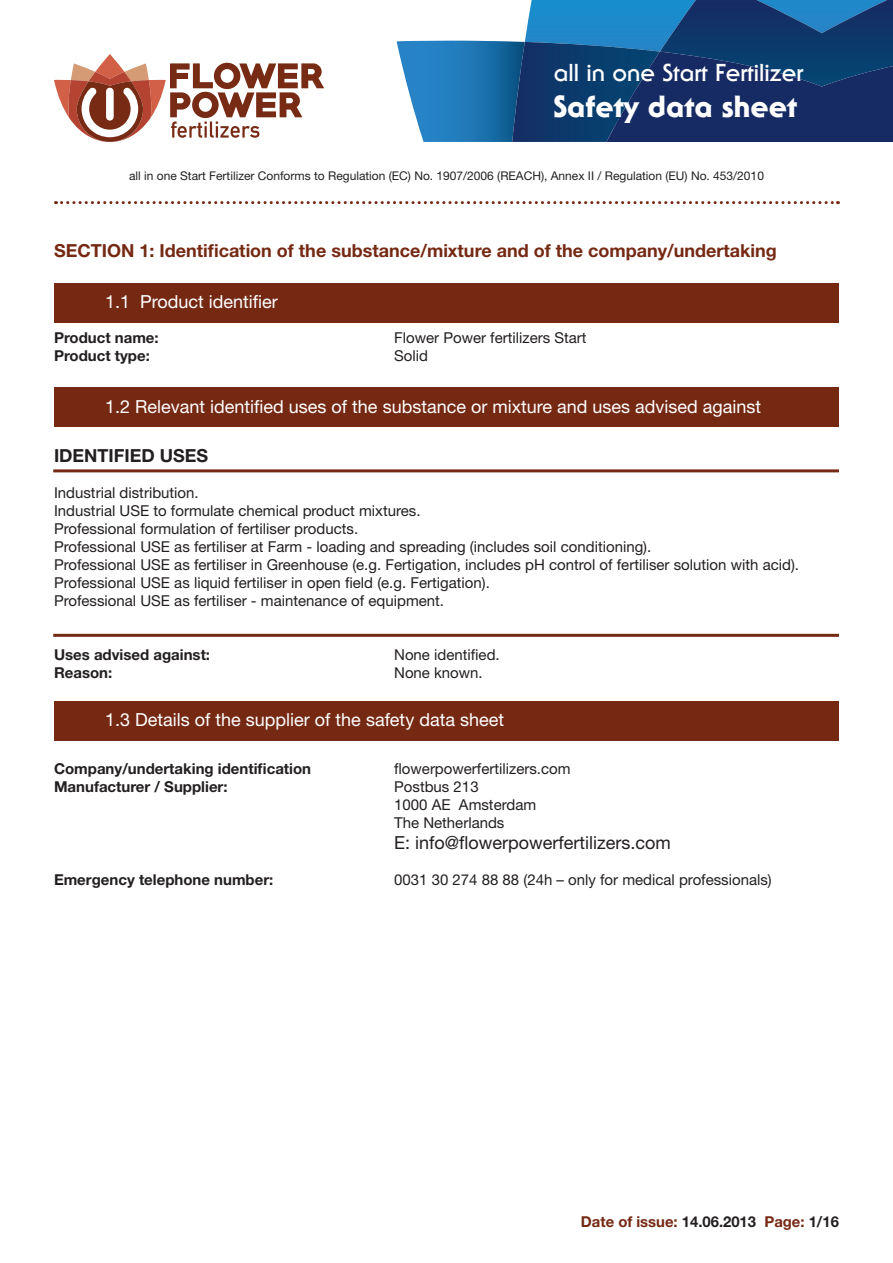
<style>
.page{position:relative;width:893px;height:1263px;background:#fff}
.page>*{position:absolute;margin:0;border:0;box-sizing:border-box;transform-origin:0 0}
.t1{font:800 30px "Serif Gothic";color:#fff}
.t2{font:700 24px "Serif Gothic";color:#fff}
.t3{font:18px "Helvetica Neue";color:#fff}
.t4{font:700 18px "Helvetica Neue";color:#752913}
.t5{font:18px "Helvetica Neue";color:#231f20}
.t6{font:700 18px "Helvetica Neue";color:#231f20}
.t7{font:15px/18px "Helvetica Neue";color:#231f20}
.t8{font:700 15px "Helvetica Neue";color:#231f20}
.t9{font:700 15px "Helvetica Neue";color:#752913}
.t10{font:12px "Helvetica Neue";color:#231f20}
.s1{color:#231f20}
</style>
<div class="page">
<div style="left:54px;top:283px;width:785px;height:40px;background:#752913"></div>
<div style="left:54px;top:387px;width:785px;height:40px;background:#752913"></div>
<div style="left:54px;top:701px;width:785px;height:39px;background:#752913"></div>
<svg style="left:54px;top:54px;width:270px;height:88px"></svg>
<div style="left:106px;top:88px;width:8px;height:33px;background:#fff;border-radius:4px"></div>
<svg style="left:397px;top:0;width:496px;height:142px;background:#2b5b8e"></svg>
<svg style="left:56px;top:201px;width:782px;height:3px"></svg>
<hr style="left:53px;top:469px;width:786px;height:3px;background:#752913">
<hr style="left:53px;top:634px;width:786px;height:3px;background:#752913">
<h2 class="t2" style="left:554px;top:58px;width:251px">all in one Start Fertilizer</h2>
<h1 class="t1" style="left:554px;top:88px;width:245px">Safety data sheet</h1>
<p class="t10" style="left:129px;top:168px;width:636px">all in one Start Fertilizer Conforms to Regulation (EC) No. 1907/2006 (REACH), Annex II / Regulation (EU) No. 453/2010</p>
<p class="t4" style="left:54px;top:239px;width:724px">SECTION 1: Identification of the substance/mixture and of the company/undertaking</p>
<p class="t3" style="left:105px;top:291px;width:174px">1.1 Product identifier</p>
<p class="t8" style="left:54px;top:328px;width:106px">Product name:</p>
<p class="t7" style="left:394px;top:329px;width:194px">Flower Power fertilizers Start</p>
<p class="t8" style="left:54px;top:346px;width:97px">Product type:</p>
<p class="t7" style="left:394px;top:347px;width:35px">Solid</p>
<p class="t3" style="left:105px;top:395px;width:657px">1.2 Relevant identified uses of the substance or mixture and uses advised against</p>
<p class="t6" style="left:54px;top:445px;width:156px">IDENTIFIED USES</p>
<p class="t7" style="left:54px;top:484px;width:747px">Industrial distribution.<br>Industrial USE to formulate chemical product mixtures.<br>Professional formulation of fertiliser products.<br>Professional USE as fertiliser at Farm - loading and spreading (includes soil conditioning).<br>Professional USE as fertiliser in Greenhouse (e.g. Fertigation, includes pH control of fertiliser solution with acid).<br>Professional USE as liquid fertiliser in open field (e.g. Fertigation).<br>Professional USE as fertiliser - maintenance of equipment.</p>
<p class="t8" style="left:54px;top:646px;width:158px">Uses advised against:</p>
<p class="t7" style="left:394px;top:646px;width:107px">None identified.</p>
<p class="t8" style="left:54px;top:664px;width:60px">Reason:</p>
<p class="t7" style="left:394px;top:664px;width:90px">None known.</p>
<p class="t3" style="left:105px;top:709px;width:400px">1.3 Details of the supplier of the safety data sheet</p>
<p class="t8" style="left:54px;top:759px;width:259px">Company/undertaking identification</p>
<p class="t7" style="left:394px;top:759px;width:178px">flowerpowerfertilizers.com</p>
<p class="t8" style="left:54px;top:777px;width:175px">Manufacturer / Supplier:</p>
<p class="t7" style="left:394px;top:777px;width:144px">Postbus 213<br>1000 AE Amsterdam<br>The Netherlands</p>
<p class="t5" style="left:394px;top:832px;width:278px">E: info@flowerpowerfertilizers.com</p>
<p class="t8" style="left:54px;top:870px;width:221px">Emergency telephone number:</p>
<p class="t7" style="left:394px;top:871px;width:379px">0031 30 274 88 88 (24h – only for medical professionals)</p>
<p class="t9" style="left:581px;top:1212px;width:260px">Date of issue: <span class="s1">14.06.2013</span> Page: <span class="s1">1/16</span></p>
</div>
